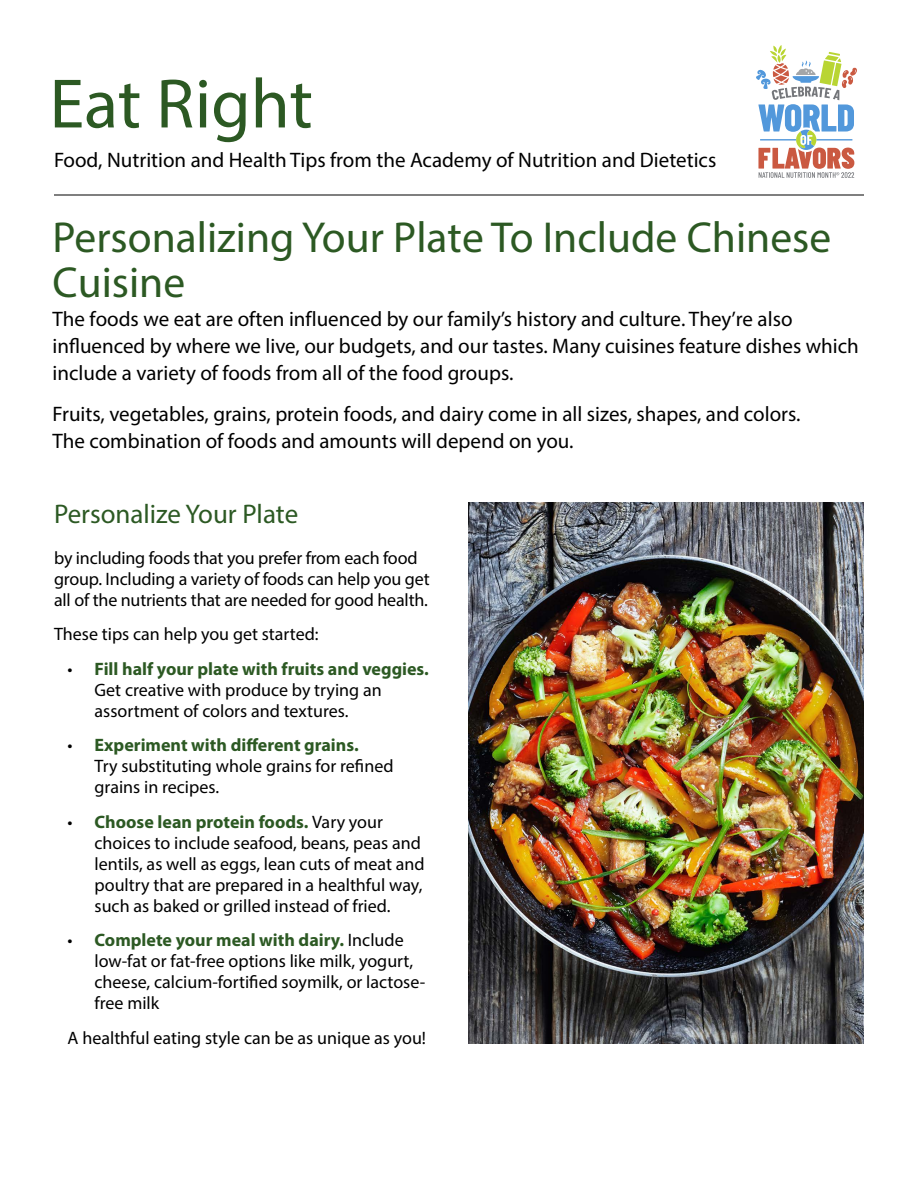
<style>
.page{position:relative;width:918px;height:1188px;background:#fff}
.page>*{position:absolute;margin:0;border:0;box-sizing:border-box;transform-origin:0 0}
.t1{font:70.5px "Myriad Pro";color:#2c5923}
.t2{font:43.5px/45px "Myriad Pro";color:#2c5923}
.t3{font:27px "Myriad Pro";color:#2c5923}
.t4{font:21px/27px "Myriad Pro";color:#000}
.t5{font:18px/21px "Myriad Pro";color:#000}
.s1{font-weight:700;color:#2c5923}
</style>
<div class="page">
<img style="left:468px;top:503px;width:396px;height:541px">
<hr style="left:54px;top:195px;width:810px;height:1px;background:#000">
<svg style="left:756px;top:45px;width:101px;height:133px"></svg>
<h1 class="t1" style="left:50px;top:60px;width:265px">Eat Right</h1>
<p class="t4" style="left:54px;top:146px;width:664px">Food, Nutrition and Health Tips from the Academy of Nutrition and Dietetics</p>
<h2 class="t2" style="left:52px;top:214px;width:780px">Personalizing Your Plate To Include Chinese<br>Cuisine</h2>
<p class="t4" style="left:52px;top:305px;width:808px">The foods we eat are often influenced by our family’s history and culture. They’re also influenced by where we live, our budgets, and our tastes. Many cuisines feature dishes which include a variety of foods from all of the food groups.</p>
<p class="t4" style="left:52px;top:400px;width:750px">Fruits, vegetables, grains, protein foods, and dairy come in all sizes, shapes, and colors.<br>The combination of foods and amounts will depend on you.</p>
<h3 class="t3" style="left:54px;top:497px;width:246px">Personalize Your Plate</h3>
<p class="t5" style="left:54px;top:547px;width:377px">by including foods that you prefer from each food group. Including a variety of foods can help you get all of the nutrients that are needed for good health.</p>
<p class="t5" style="left:54px;top:623px;width:266px">These tips can help you get started:</p>
<p class="t5" style="left:95px;top:658px;width:336px;text-indent:-27px">• <span class="s1">Fill half your plate with fruits and veggies.<br></span>Get creative with produce by trying an assortment of colors and textures.</p>
<p class="t5" style="left:95px;top:734px;width:300px;text-indent:-27px">• <span class="s1">Experiment with different grains.<br></span>Try substituting whole grains for refined grains in recipes.</p>
<p class="t5" style="left:95px;top:811px;width:332px;text-indent:-27px">• <span class="s1">Choose lean protein foods.</span> Vary your choices to include seafood, beans, peas and lentils, as well as eggs, lean cuts of meat and poultry that are prepared in a healthful way, such as baked or grilled instead of fried.</p>
<p class="t5" style="left:95px;top:929px;width:332px;text-indent:-27px">• <span class="s1">Complete your meal with dairy.</span> Include low-fat or fat-free options like milk, yogurt, cheese, calcium-fortified soymilk, or lactose&shy;free milk</p>
<p class="t5" style="left:68px;top:1027px;width:360px">A healthful eating style can be as unique as you!</p>
</div>
